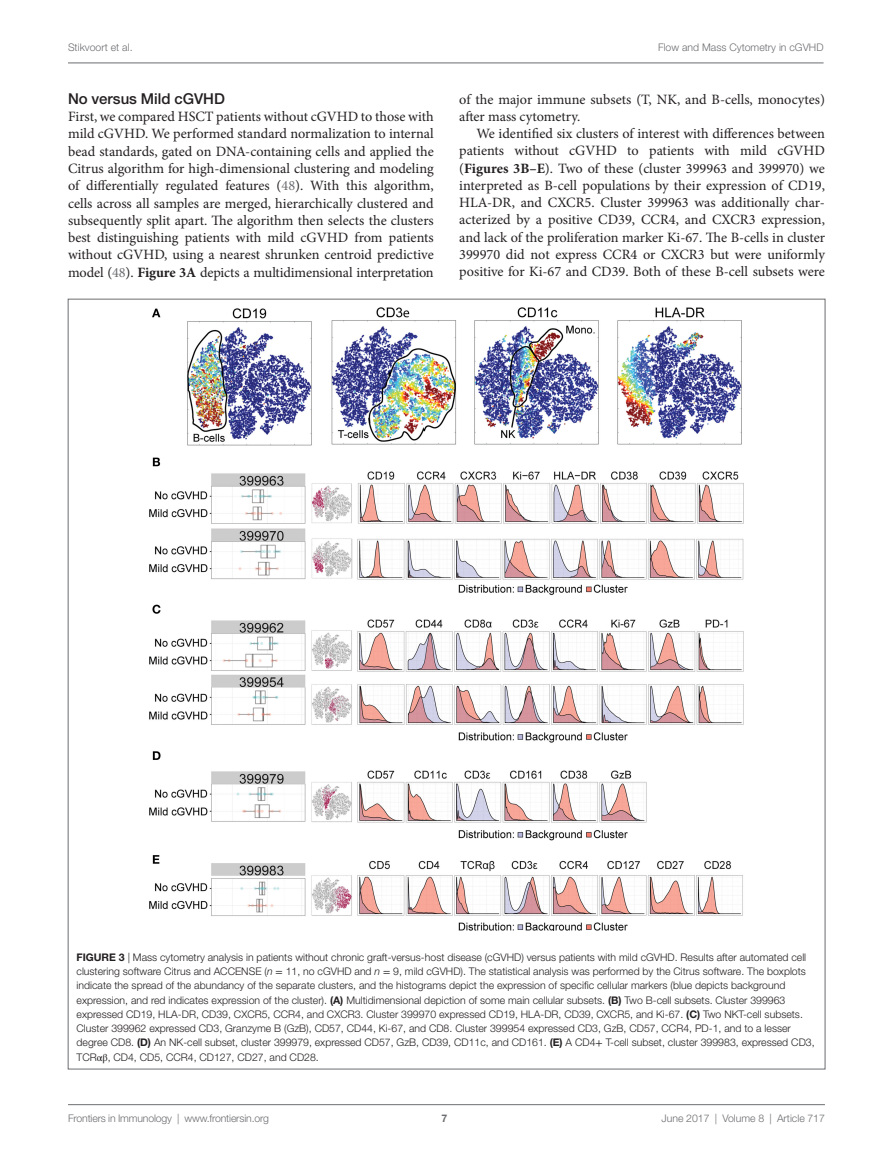
<style>
.page{position:relative;width:893px;height:1170px;background:#fff}
.page>*{position:absolute;margin:0;border:0;box-sizing:border-box;transform-origin:0 0}
.t1{font:500 15px "Helvetica Neue LT Std";color:#231f20}
.t2{font:14.25px/17.2px "Minion Pro";letter-spacing:-.005em;color:#231f20;text-align:justify}
.t3{font:300 10.5px/14.2px "Helvetica Neue LT Std";color:#231f20}
.t4{font:300 10.5px "Helvetica Neue LT Std";color:#6c6d70}
.t5{font:700 10.5px "Helvetica Neue LT Std";color:#6c6d70}
.s1{color:#6c6d70}
.s2{font-weight:700}
.s3{font-style:italic}
.s4{font-family:"STIX General";font-weight:400}
</style>
<div class="page">
<img style="left:149px;top:307px;width:595px;height:623px">
<hr style="left:68px;top:1104px;width:757px;height:1px;background:#6c6d70">
<hr style="left:68px;top:63px;width:755px;height:1px;background:#6c6d70">
<p class="t4" style="left:68px;top:41px;width:66px">Stikvoort et al.</p>
<p class="t4" style="left:658px;top:41px;width:167px">Flow and Mass Cytometry in cGVHD</p>
<p class="t1" style="left:68px;top:90px;width:158px">No versus Mild cGVHD</p>
<p class="t2" style="left:68px;top:108px;width:367px">First, we compared HSCT patients without cGVHD to those with mild cGVHD. We performed standard normalization to internal bead standards, gated on DNA-containing cells and applied the Citrus algorithm for high-dimensional clustering and modeling of differentially regulated features (<span class="s1">48</span>). With this algorithm, cells across all samples are merged, hierarchically clustered and subsequently split apart. The algorithm then selects the clusters best distinguishing patients with mild cGVHD from patients without cGVHD, using a nearest shrunken centroid predictive model (<span class="s1">48</span>). <span class="s2">Figure 3A</span> depicts a multidimensional interpretation</p>
<p class="t2" style="left:459px;top:90px;width:367px">of the major immune subsets (T, NK, and B-cells, monocytes) after mass cytometry.</p>
<p class="t2" style="left:459px;top:125px;width:367px;text-indent:17px">We identified six clusters of interest with differences between patients without cGVHD to patients with mild cGVHD (<span class="s2">Figures 3B–E</span>). Two of these (cluster 399963 and 399970) we interpreted as B-cell populations by their expression of CD19, HLA-DR, and CXCR5. Cluster 399963 was additionally char&shy;acterized by a positive CD39, CCR4, and CXCR3 expression, and lack of the proliferation marker Ki-67. The B-cells in cluster 399970 did not express CCR4 or CXCR3 but were uniformly positive for Ki-67 and CD39. Both of these B-cell subsets were</p>
<p class="t3" style="left:77px;top:949px;width:739px"><span class="s2">FIG URE 3</span> | Mass cytometry analysis in patients without chronic graft-versus-host disease (cGVHD) versus patients with mild cGVHD. Results after automated cell clustering software Citrus and ACCENSE (<span class="s3">n</span> <span class="s4">=</span> 11, no cGVHD and <span class="s3">n</span> <span class="s4">=</span> 9, mild cGVHD). The statistical analysis was performed by the Citrus software. The boxplots indicate the spread of the abundancy of the separate clusters, and the histograms depict the expression of specific cellular markers (blue depicts background expression, and red indicates expression of the cluster). <span class="s2">(A)</span> Multidimensional depiction of some main cellular subsets. <span class="s2">(B)</span> Two B-cell subsets. Cluster 399963 expressed CD19, HLA-DR, CD39, CXCR5, CCR4, and CXCR3. Cluster 399970 expressed CD19, HLA-DR, CD39, CXCR5, and Ki-67. <span class="s2">(C)</span> Two NKT-cell subsets.<br>Cluster 399962 expressed CD3, Granzyme B (GzB), CD57, CD44, Ki-67, and CD8. Cluster 399954 expressed CD3, GzB, CD57, CCR4, PD-1, and to a lesser degree CD8. <span class="s2">(D)</span> An NK-cell subset, cluster 399979, expressed CD57, GzB, CD39, CD11c, and CD161. <span class="s2">(E)</span> A CD4<span class="s4">+</span> T-cell subset, cluster 399983, expressed CD3, TCR<span class="s4">αβ</span>, CD4, CD5, CCR4, CD127, CD27, and CD28.</p>
<p class="t4" style="left:68px;top:1111px;width:203px">Frontiers in Immunology | www.frontiersin.org</p>
<p class="t4" style="left:662px;top:1111px;width:165px">June 2017 | Volume 8 | Article 717</p>
<p class="t5" style="left:441px;top:1111px;width:7px">7</p>
</div>
